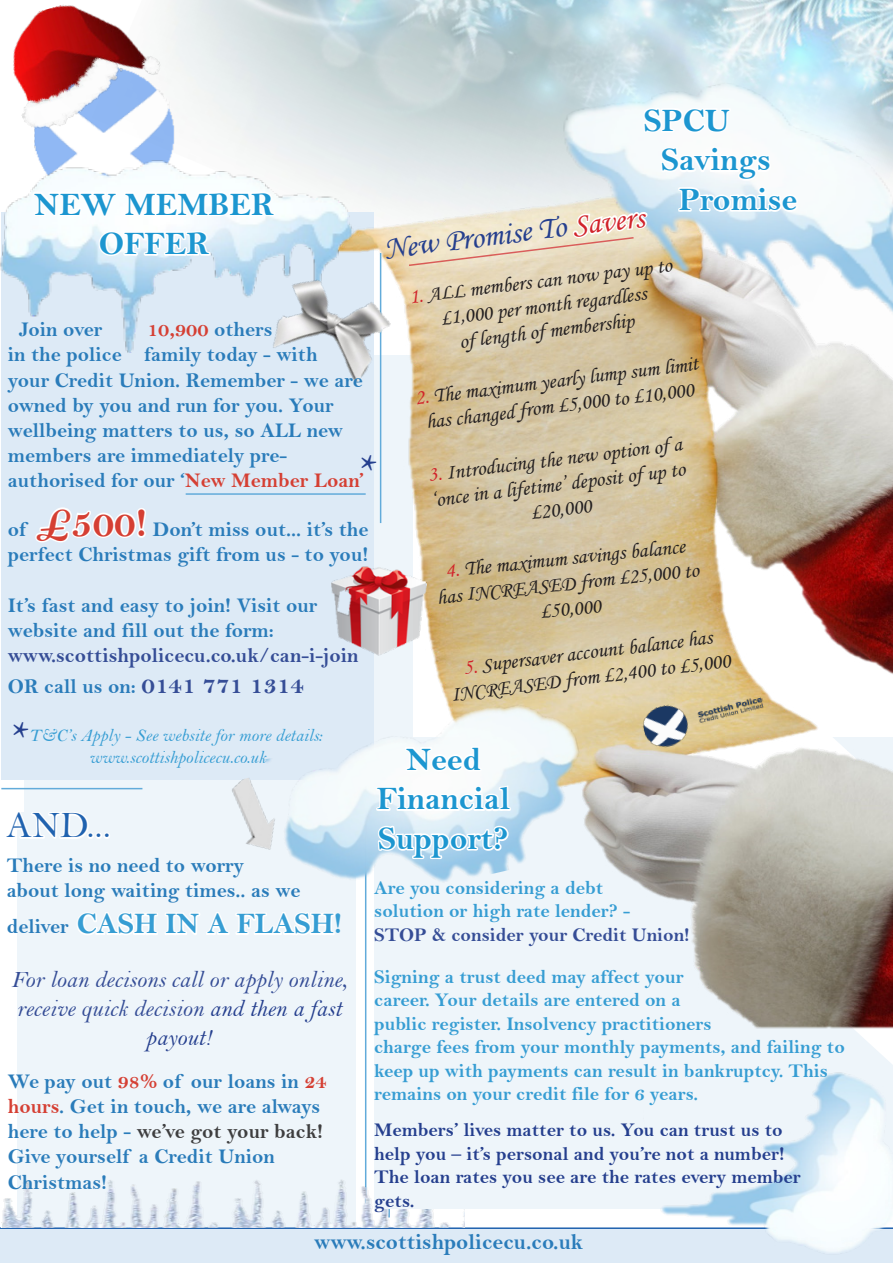
<style>
.page{position:relative;width:893px;height:1263px;background:#fff}
.page>*{position:absolute;margin:0;border:0;box-sizing:border-box;transform-origin:0 0}
.t1{font:45px "Minion Pro";color:#253f8e}
.t2{font:37.5px "Bell";color:#2062af}
.t3{font:33px "Bell MT Bold";color:#1c96d0}
.t4{font:31.5px "Monotype Corsiva";color:#253f8e}
.t5{font:30px "Bell MT Bold";color:#369dd3}
.t6{font:24px "Bell MT Italic";color:#354d96}
.t7{font:24px "Bell MT Italic";color:#253f8e}
.t8{font:22.5px "Bell MT Bold";color:#2a7cba}
.t9{font:21px/25.2px "Bell MT Bold";color:#2a7cba}
.t10{font:21px/25.2px "Monotype Corsiva";color:#231f20;text-align:center}
.t11{font:21px "Bell MT Bold";color:#354d96}
.t12{font:21px "Bell MT Bold";color:#d53f33}
.t13{font:19.5px/23.4px "Bell MT Bold";color:#369dd3}
.t14{font:19.5px/23.4px "Bell MT Bold";color:#253f8e}
.t15{font:19.5px "Bell MT Bold";color:#354d96}
.t16{font:18px "Bell MT Italic";color:#369dd3}
.s1{color:#d1232a}
.s2{color:#2a7cba}
.s3{color:#d53f33}
.s4{font-size:40.5px;color:#d53f33}
.s5{font-size:25.5px;color:#354d96}
.s6{font-size:21px;color:#2a7cba}
.s7{color:#253f8e}
.s8{color:#3e3e3f}
</style>
<div class="page">
<hr style="left:365px;top:784px;width:1px;height:433px;background:#62abda">
<div style="left:17px;top:812px;width:338px;height:451px;background:#eef5fa"></div>
<div style="left:0;top:1229px;width:893px;height:34px;background:#ddeaf6"></div>
<hr style="left:0;top:1227px;width:893px;height:2px;background:#2062af">
<img style="left:1px;top:1113px;width:464px;height:114px">
<img style="left:173px;top:0;width:720px;height:196px">
<div style="left:24px;top:56px;width:159px;height:155px;background:#f7f8f8"></div>
<img style="left:34px;top:120px;width:140px;height:35px">
<img style="left:13px;top:0;width:160px;height:141px">
<div style="left:374px;top:737px;width:519px;height:472px;background:#eef5fa"></div>
<div style="left:1px;top:213px;width:373px;height:567px;background:#ddeaf6"></div>
<img style="left:355px;top:196px;width:538px;height:833px">
<img style="left:543px;top:65px;width:350px;height:288px">
<img style="left:0;top:155px;width:355px;height:198px">
<img style="left:642px;top:1047px;width:251px;height:206px">
<svg style="left:32px;top:169px;width:245px;height:129px"></svg>
<img style="left:336px;top:682px;width:303px;height:236px">
<svg style="left:374px;top:745px;width:139px;height:179px"></svg>
<hr style="left:380px;top:253px;width:1px;height:270px;background:#62abda">
<img style="left:264px;top:271px;width:132px;height:124px">
<svg style="left:407px;top:16px;width:393px;height:255px"></svg>
<img style="left:639px;top:682px;width:129px;height:69px">
<svg style="left:35px;top:507px;width:111px;height:36px"></svg>
<hr style="left:186px;top:493px;width:180px;height:2px;background:#62abda">
<hr style="left:1px;top:788px;width:141px;height:1px;background:#62abda">
<img style="left:331px;top:565px;width:96px;height:92px">
<svg style="left:3px;top:638px;width:333px;height:297px"></svg>
<img style="left:205px;top:768px;width:103px;height:107px">
<p class="t3" style="left:644px;top:101px;width:88px">SPCU</p>
<p class="t3" style="left:661px;top:140px;width:111px">Savings</p>
<p class="t3" style="left:34px;top:184px;width:241px">NEW MEMBER</p>
<p class="t3" style="left:679px;top:180px;width:120px">Promise</p>
<p class="t3" style="left:99px;top:224px;width:112px">OFFER</p>
<p class="t4" style="left:382px;top:230px;width:264px;rotate:-7deg">New Promise To <span class="s1">Savers</span></p>
<p class="t10" style="left:408px;top:284px;width:266px;rotate:-7deg"><span class="s1">1.</span> ALL members can now pay up to</p>
<p class="t10" style="left:439px;top:306px;width:209px;rotate:-7deg">£1,000 per month regardless</p>
<p class="t10" style="left:458px;top:329px;width:177px;rotate:-7deg">of length of membership</p>
<p class="t10" style="left:414px;top:386px;width:287px;rotate:-7deg"><span class="s1">2.</span> The maximum yearly lump sum limit has changed from £5,000 to £10,000</p>
<p class="t10" style="left:426px;top:462px;width:257px;rotate:-7deg"><span class="s1">3.</span> Introducing the new option of a ‘once in a lifetime’ deposit of up to £20,000</p>
<p class="t10" style="left:433px;top:560px;width:265px;rotate:-6deg"><span class="s1">4.</span> The maximum savings balance has INCREASED from £25,000 to £50,000</p>
<p class="t10" style="left:462px;top:655px;width:252px;rotate:-7deg"><span class="s1">5.</span> Supersaver account balance has</p>
<p class="t9" style="left:19px;top:317px;width:85px">Join over</p>
<p class="t12" style="left:147px;top:317px;width:127px">10,900 <span class="s2">others</span></p>
<p class="t9" style="left:8px;top:342px;width:311px">in the police family today - with</p>
<p class="t9" style="left:8px;top:367px;width:356px">your Credit Union. Remember - we are owned by you and run for you. Your wellbeing matters to us, so ALL new members are immediately pre-</p>
<p class="t9" style="left:8px;top:468px;width:357px">authorised for our ‘<span class="s3">New Member Loan’</span></p>
<p class="t9" style="left:8px;top:517px;width:362px">of <span class="s4">£500!</span> Don’t miss out... it’s the perfect Christmas gift from us - to you!</p>
<p class="t9" style="left:8px;top:592px;width:311px">It’s fast and easy to join! Visit our</p>
<p class="t9" style="left:8px;top:617px;width:267px">website and fill out the form:</p>
<p class="t11" style="left:8px;top:643px;width:352px">www.scottishpolicecu.co.uk/can-i-join</p>
<p class="t9" style="left:8px;top:673px;width:298px">OR call us on: <span class="s5">0141 771 1314</span></p>
<p class="t1" style="left:360px;top:440px;width:20px">*</p>
<p class="t10" style="left:450px;top:682px;width:282px;rotate:-7deg">INCREASED from £2,400 to £5,000</p>
<p class="t1" style="left:12px;top:708px;width:20px">*</p>
<p class="t16" style="left:29px;top:725px;width:295px">T&amp;C’s Apply - See website for more details:</p>
<p class="t16" style="left:89px;top:746px;width:178px">www.scottishpolicecu.co.uk</p>
<p class="t2" style="left:6px;top:803px;width:106px">AND...</p>
<p class="t9" style="left:7px;top:853px;width:239px">There is no need to worry</p>
<p class="t9" style="left:7px;top:878px;width:295px">about long waiting times.. as we</p>
<p class="t5" style="left:7px;top:906px;width:337px"><span class="s6">deliver</span> CASH IN A FLASH!</p>
<p class="t6" style="left:11px;top:965px;width:337px">For loan decisons call or apply online,</p>
<p class="t6" style="left:17px;top:994px;width:327px">receive quick decision <span class="s7">and then a fast</span></p>
<p class="t7" style="left:146px;top:1023px;width:68px">payout!</p>
<p class="t9" style="left:8px;top:1068px;width:320px">We pay out <span class="s3">98%</span> of our loans in <span class="s3">24 hours</span>. Get in touch, we are always here to help - <span class="s8">we’ve got your back!<br></span>Give yourself a Credit Union</p>
<p class="t9" style="left:8px;top:1169px;width:101px">Christmas!</p>
<p class="t3" style="left:406px;top:740px;width:76px">Need</p>
<p class="t3" style="left:377px;top:779px;width:135px">Financial</p>
<p class="t3" style="left:378px;top:819px;width:132px">Support?</p>
<p class="t13" style="left:374px;top:876px;width:231px">Are you considering a debt</p>
<p class="t13" style="left:374px;top:899px;width:258px">solution or high rate lender? -</p>
<p class="t15" style="left:374px;top:923px;width:317px">STOP &amp; consider your Credit Union!</p>
<p class="t13" style="left:374px;top:965px;width:311px">Signing a trust deed may affect your</p>
<p class="t13" style="left:374px;top:988px;width:308px">career. Your details are entered on a</p>
<p class="t13" style="left:374px;top:1012px;width:339px">public register. Insolvency practitioners</p>
<p class="t13" style="left:374px;top:1035px;width:472px">charge fees from your monthly payments, and failing to keep up with payments can result in bankruptcy. This</p>
<p class="t13" style="left:374px;top:1082px;width:326px">remains on your credit file for 6 years.</p>
<p class="t14" style="left:374px;top:1118px;width:428px">Members’ lives matter to us. You can trust us to help you – it’s personal and you’re not a number!<br>The loan rates you see are the rates every member gets.</p>
<p class="t8" style="left:314px;top:1229px;width:270px">www.scottishpolicecu.co.uk</p>
</div>
